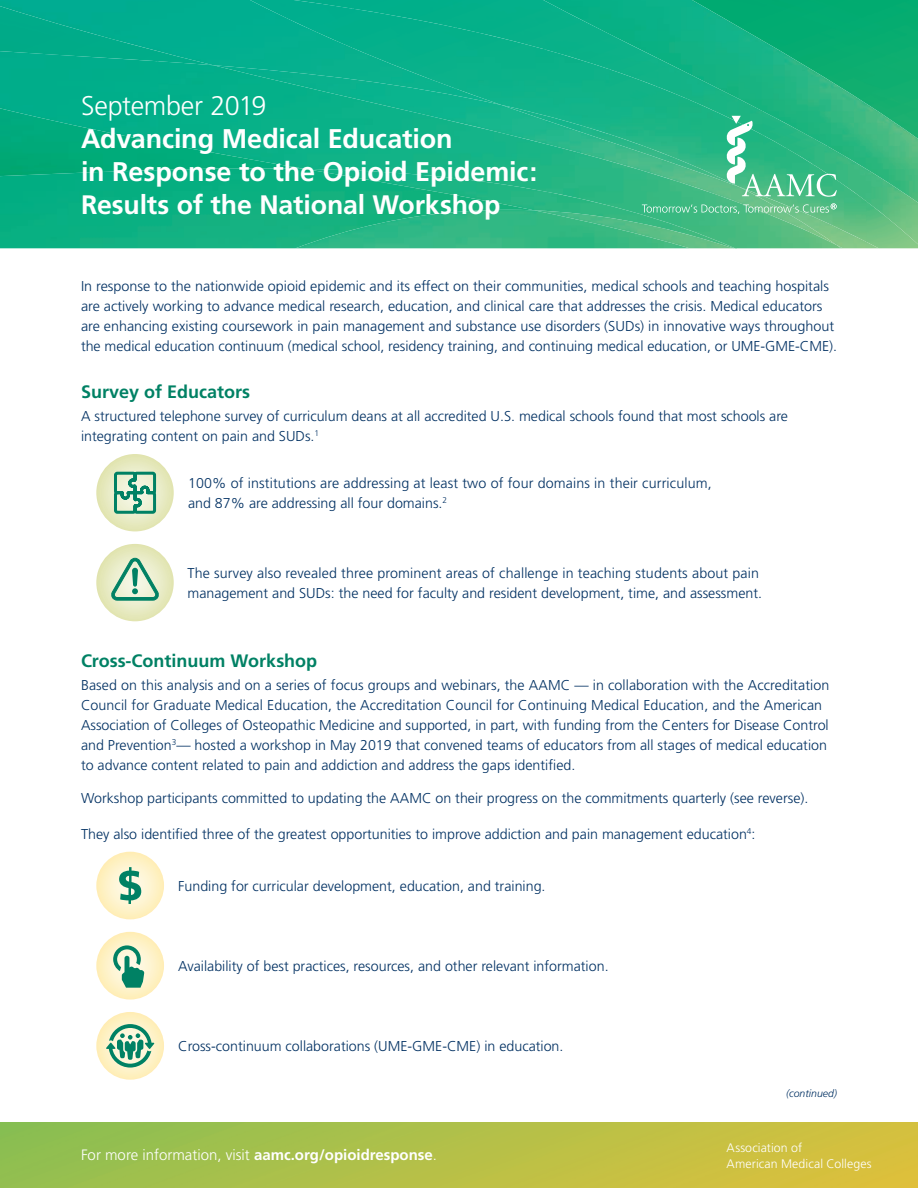
<style>
.page{position:relative;width:918px;height:1188px;background:#fff}
.page>*{position:absolute;margin:0;border:0;box-sizing:border-box;transform-origin:0 0}
.t1{font:700 27px/33px "Frutiger";letter-spacing:-.005em;color:#fff}
.t2{font:300 27px "Frutiger";letter-spacing:-.01em;color:#fff}
.t3{font:700 26.7px "Frutiger";letter-spacing:-.005em;color:#fff}
.t4{font:700 18px "Frutiger";color:#008164}
.t5{font:300 15px "Frutiger";color:#fff}
.t6{font:300 14.25px/20px "Frutiger";color:#003062}
.t7{font:300 12.3px/16px "Frutiger";letter-spacing:.01em;color:#fff}
.t8{font:italic 300 10.5px "Frutiger";color:#003062}
.s1{font-size:26.7px}
.s2{font-weight:700}
</style>
<div class="page">
<img style="left:0;top:1122px;width:918px;height:66px">
<img style="left:0;top:176px;width:295px;height:72px">
<img style="left:0;top:142px;width:213px;height:34px">
<img style="left:157px;top:105px;width:56px;height:66px">
<img style="left:0;top:105px;width:158px;height:37px">
<img style="left:213px;top:87px;width:526px;height:158px">
<img style="left:0;top:0;width:501px;height:105px">
<img style="left:739px;top:214px;width:140px;height:34px">
<img style="left:543px;top:0;width:375px;height:203px">
<img style="left:813px;top:146px;width:105px;height:98px">
<img style="left:762px;top:111px;width:52px;height:5px">
<div style="left:657px;top:58px;width:105px;height:77px;background:#17b384"></div>
<div style="left:501px;top:0;width:157px;height:87px;background:#09b189"></div>
<div style="left:294px;top:0;width:208px;height:38px;background:#01af8b"></div>
<img style="left:295px;top:210px;width:239px;height:38px">
<img style="left:534px;top:210px;width:199px;height:38px">
<svg style="left:726px;top:116px;width:111px;height:81px;background:#4cc193"></svg>
<svg style="left:642px;top:203px;width:195px;height:11px;background:#6ac697"></svg>
<svg style="left:96px;top:852px;width:68px;height:67px;background:#fef1c5"></svg>
<svg style="left:119px;top:867px;width:22px;height:37px"></svg>
<svg style="left:96px;top:932px;width:68px;height:68px;background:#fef0c3"></svg>
<svg style="left:113px;top:945px;width:31px;height:43px"></svg>
<svg style="left:96px;top:1012px;width:68px;height:68px;background:#fef0c0"></svg>
<svg style="left:106px;top:1024px;width:48px;height:44px;background:#95c4a4"></svg>
<svg style="left:96px;top:454px;width:78px;height:77px;background:#e5e8bc"></svg>
<svg style="left:112px;top:470px;width:46px;height:45px;background:#8fc4a7"></svg>
<svg style="left:96px;top:544px;width:78px;height:77px;background:#e5e8bc"></svg>
<svg style="left:110px;top:558px;width:50px;height:43px;background:#abd0b3"></svg>
<h1 class="t2" style="left:81px;top:91px;width:187px">September 2019</h1>
<h1 class="t1" style="left:81px;top:123px;width:458px">Advancing Medical Education<br>in Response to the Opioid Epidemic<span class="s1">:</span></h1>
<h2 class="t3" style="left:81px;top:189px;width:421px">Results of the National Workshop</h2>
<p class="t6" style="left:81px;top:277px;width:758px">In response to the nationwide opioid epidemic and its effect on their communities, medical schools and teaching hospitals are actively working to advance medical research, education, and clinical care that addresses the crisis. Medical educators are enhancing existing coursework in pain management and substance use disorders (SUDs) in innovative ways throughout the medical education continuum (medical school, residency training, and continuing medical education, or UME-GME-CME).</p>
<p class="t4" style="left:81px;top:381px;width:171px">Survey of Educators</p>
<p class="t6" style="left:81px;top:406px;width:709px">A structured telephone survey of curriculum deans at all accredited U.S. medical schools found that most schools are integrating content on pain and SUDs.<sup>1</sup></p>
<p class="t6" style="left:188px;top:473px;width:525px">100% of institutions are addressing at least two of four domains in their curriculum, and 87% are addressing all four domains.<sup>2</sup></p>
<p class="t6" style="left:188px;top:563px;width:576px">The survey also revealed three prominent areas of challenge in teaching students about pain management and SUDs: the need for faculty and resident development, time, and assessment.</p>
<p class="t4" style="left:81px;top:650px;width:238px">Cross-Continuum Workshop</p>
<p class="t6" style="left:81px;top:676px;width:750px">Based on this analysis and on a series of focus groups and webinars, the AAMC — in collaboration with the Accreditation Council for Graduate Medical Education, the Accreditation Council for Continuing Medical Education, and the American Association of Colleges of Osteopathic Medicine and supported, in part, with funding from the Centers for Disease Control and Prevention<sup>3</sup>— hosted a workshop in May 2019 that convened teams of educators from all stages of medical education to advance content related to pain and addiction and address the gaps identified.</p>
<p class="t6" style="left:81px;top:788px;width:729px">Workshop participants committed to updating the AAMC on their progress on the commitments quarterly (see reverse).</p>
<p class="t6" style="left:81px;top:824px;width:676px">They also identified three of the greatest opportunities to improve addiction and pain management education<sup>4</sup>:</p>
<p class="t6" style="left:178px;top:876px;width:369px">Funding for curricular development, education, and training.</p>
<p class="t6" style="left:178px;top:956px;width:432px">Availability of best practices, resources, and other relevant information.</p>
<p class="t6" style="left:178px;top:1036px;width:387px">Cross-continuum collaborations (UME-GME-CME) in education.</p>
<p class="t5" style="left:81px;top:1146px;width:358px">For more information, visit <span class="s2">aamc.org/opioidresponse</span>.</p>
<p class="t8" style="left:786px;top:1087px;width:52px">(continued)</p>
<p class="t7" style="left:727px;top:1139px;width:146px">Association of<br>American Medical Colleges</p>
</div>
